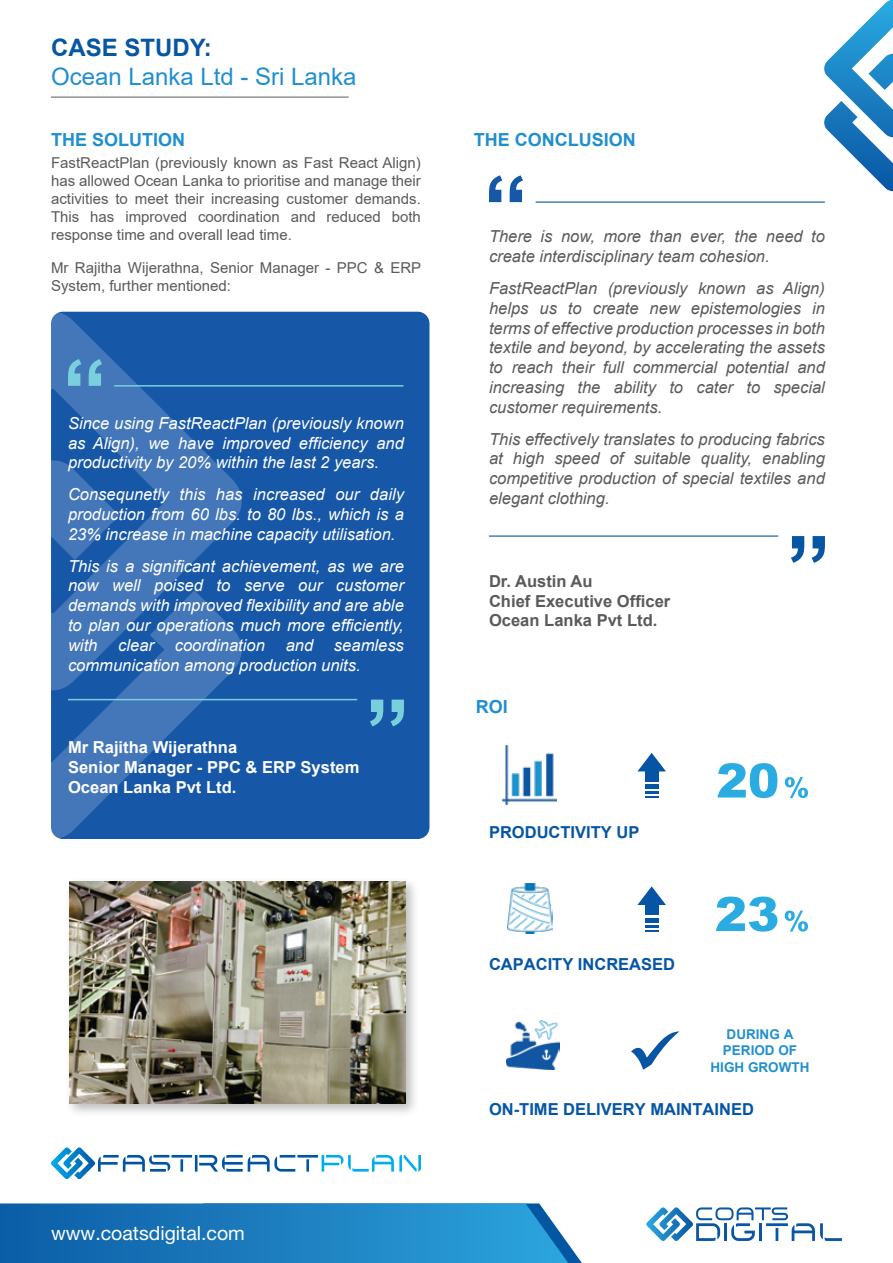
<style>
.page{position:relative;width:893px;height:1263px;background:#fff}
.page>*{position:absolute;margin:0;border:0;box-sizing:border-box;transform-origin:0 0}
.t1{font:24px "Arial";color:#208fcf}
.t2{font:700 24px "Arial";color:#0556a3}
.t3{font:19.5px "Helvetica Neue LT Std";color:#fff}
.t4{font:700 18px "Arial";color:#208fcf}
.t5{font:italic 16.5px/19.8px "Arial";color:#595a5c;text-align:justify}
.t6{font:italic 16.5px/19.8px "Arial";color:#fff;text-align:justify}
.t7{font:700 16.5px/19.8px "Arial";color:#fff}
.t8{font:700 16.5px "Arial";color:#0655a5}
.t9{font:700 16.5px/19.8px "Arial";color:#595a5c}
.t10{font:15px/18px "Arial";color:#595a5c;text-align:justify}
.t11{font:700 13.5px/16.2px "Arial";color:#228fce;text-align:center}
</style>
<div class="page">
<div style="left:51px;top:312px;width:378px;height:527px;background:#1757a8;border-radius:12px"></div>
<hr style="left:51px;top:97px;width:298px;height:1px;background:#595a5c">
<svg style="left:824px;top:0;width:69px;height:191px"></svg>
<svg style="left:51px;top:690px;width:191px;height:149px"></svg>
<svg style="left:51px;top:312px;width:191px;height:378px;fill:#4477b9"></svg>
<svg style="left:489px;top:175px;width:34px;height:27px"></svg>
<hr style="left:536px;top:202px;width:289px;height:1px;background:#0556a3">
<svg style="left:791px;top:536px;width:34px;height:27px"></svg>
<hr style="left:489px;top:535px;width:289px;height:2px;background:#0556a3">
<svg style="left:637px;top:886px;width:29px;height:19px"></svg>
<div style="left:645px;top:904px;width:14px;height:11px;background:#0655a5"></div>
<div style="left:645px;top:917px;width:14px;height:5px;background:#0655a5"></div>
<svg style="left:645px;top:925px;width:14px;height:6px"></svg>
<svg style="left:785px;top:910px;width:23px;height:21px"></svg>
<svg style="left:716px;top:896px;width:61px;height:35px"></svg>
<img style="left:548px;top:888px;width:4px;height:43px">
<svg style="left:638px;top:753px;width:28px;height:18px"></svg>
<div style="left:645px;top:770px;width:14px;height:12px;background:#0655a5"></div>
<div style="left:645px;top:784px;width:14px;height:5px;background:#0655a5"></div>
<hr style="left:645px;top:791px;width:14px;height:3px;background:#0655a5">
<svg style="left:645px;top:796px;width:14px;height:2px"></svg>
<svg style="left:785px;top:777px;width:23px;height:21px"></svg>
<svg style="left:718px;top:763px;width:59px;height:35px"></svg>
<img style="left:502px;top:746px;width:55px;height:58px">
<img style="left:69px;top:881px;width:479px;height:232px">
<img style="left:70px;top:882px;width:335px;height:221px">
<svg style="left:180px;top:1159px;width:3px;height:12px"></svg>
<hr style="left:171px;top:1155px;width:21px;height:2px;background:#0054a6">
<svg style="left:195px;top:1155px;width:100px;height:16px"></svg>
<svg style="left:306px;top:1159px;width:3px;height:12px"></svg>
<hr style="left:297px;top:1155px;width:21px;height:2px;background:#0054a6">
<svg style="left:322px;top:1155px;width:99px;height:17px"></svg>
<svg style="left:51px;top:1147px;width:119px;height:32px"></svg>
<svg style="left:68px;top:359px;width:34px;height:27px"></svg>
<hr style="left:114px;top:385px;width:289px;height:2px;background:#7acfdd">
<svg style="left:370px;top:700px;width:34px;height:26px"></svg>
<hr style="left:68px;top:699px;width:289px;height:1px;background:#7acfdd">
<svg style="left:0;top:1203px;width:582px;height:60px;background:#2482c1"></svg>
<svg style="left:646px;top:1207px;width:196px;height:34px"></svg>
<svg style="left:631px;top:1031px;width:48px;height:39px"></svg>
<img style="left:507px;top:1021px;width:53px;height:48px">
<h1 class="t2" style="left:51px;top:30px;width:162px">CASE STUDY:</h1>
<h1 class="t1" style="left:51px;top:60px;width:307px">Ocean Lanka Ltd - Sri Lanka</h1>
<p class="t4" style="left:51px;top:127px;width:136px">THE SOLUTION</p>
<p class="t10" style="left:51px;top:154px;width:371px">FastReactPlan (previously known as Fast React Align) has allowed Ocean Lanka to prioritise and manage their activities to meet their increasing customer demands.<br>This has improved coordination and reduced both response time and overall lead time.</p>
<p class="t10" style="left:51px;top:259px;width:372px">Mr Rajitha Wijerathna, Senior Manager - PPC &amp; ERP<br>System, further mentioned:</p>
<p class="t6" style="left:68px;top:413px;width:337px">Since using FastReactPlan (previously known as Align), we have improved efficiency and productivity by 20% within the last 2 years.</p>
<p class="t6" style="left:68px;top:485px;width:337px">Consequnetly this has increased our daily production from 60 lbs. to 80 lbs., which is a 23% increase in machine capacity utilisation.</p>
<p class="t6" style="left:68px;top:556px;width:337px">This is a significant achievement, as we are now well poised to serve our customer demands with improved flexibility and are able to plan our operations much more efficiently, with</p>
<p class="t6" style="left:68px;top:635px;width:337px;text-indent:266px">seamless communication among production units.</p>
<p class="t6" style="left:118px;top:635px;width:37px">clear</p>
<p class="t6" style="left:175px;top:635px;width:92px">coordination</p>
<p class="t6" style="left:286px;top:635px;width:29px">and</p>
<p class="t7" style="left:68px;top:738px;width:293px">Mr Rajitha Wijerathna<br>Senior Manager - PPC &amp; ERP System<br>Ocean Lanka Pvt Ltd.</p>
<p class="t3" style="left:51px;top:1221px;width:195px">www.coatsdigital.com</p>
<p class="t4" style="left:474px;top:127px;width:163px">THE CONCLUSION</p>
<p class="t5" style="left:489px;top:227px;width:337px">There is now, more than ever, the need to create interdisciplinary team cohesion.</p>
<p class="t5" style="left:489px;top:278px;width:337px">FastReactPlan (previously known as Align) helps us to create new epistemologies in terms of effective production processes in both textile and beyond, by accelerating the assets to reach their full commercial potential and increasing the ability to cater to special customer requirements.</p>
<p class="t5" style="left:489px;top:429px;width:337px">This effectively translates to producing fabrics at high speed of suitable quality, enabling competitive production of special textiles and elegant clothing.</p>
<p class="t9" style="left:489px;top:571px;width:183px">Dr. Austin Au<br>Chief Executive Officer<br>Ocean Lanka Pvt Ltd.</p>
<p class="t4" style="left:476px;top:694px;width:34px">ROI</p>
<p class="t8" style="left:489px;top:820px;width:152px">PRODUCTIVITY UP</p>
<p class="t8" style="left:489px;top:952px;width:188px">CAPACITY INCREASED</p>
<p class="t11" style="left:710px;top:1026px;width:100px">DURING A<br>PERIOD OF<br>HIGH GROWTH</p>
<p class="t8" style="left:489px;top:1098px;width:266px">ON-TIME DELIVERY MAINTAINED</p>
</div>
